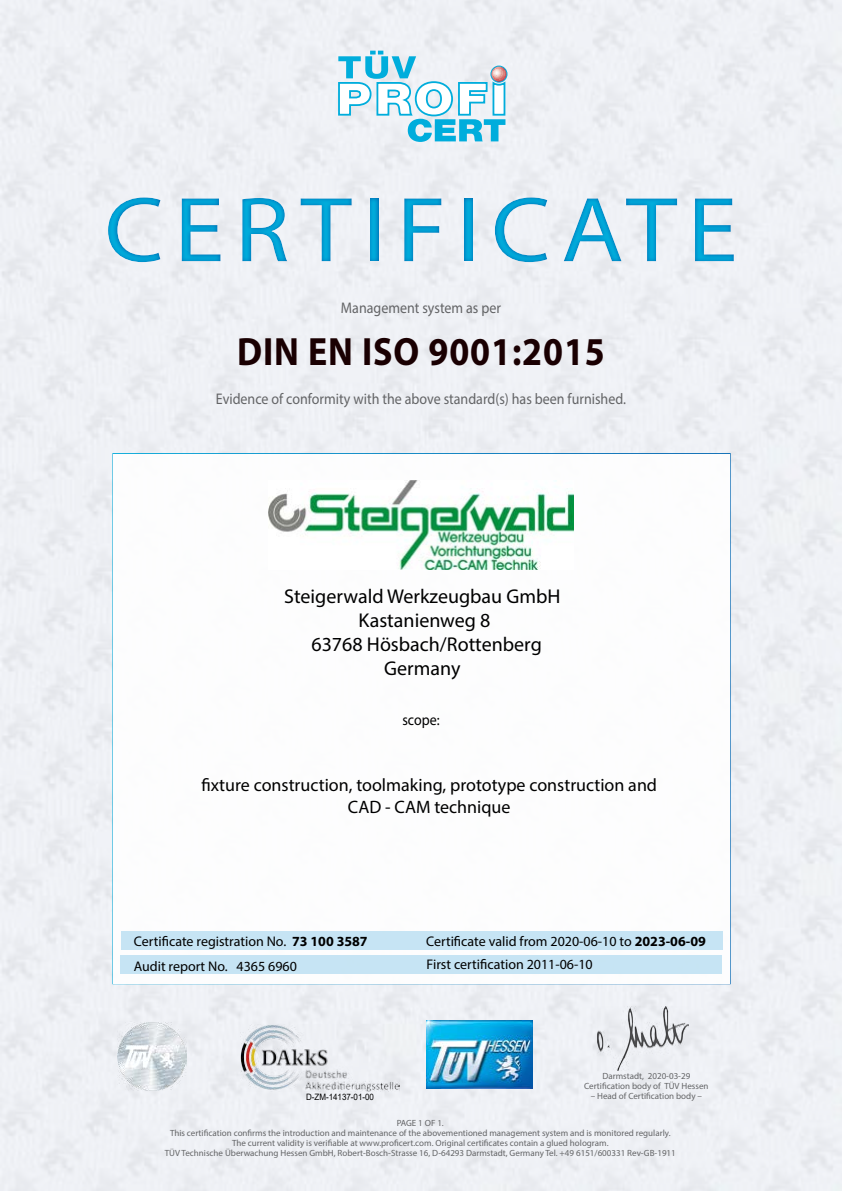
<style>
.page{position:relative;width:842px;height:1191px;background:#eff1f5}
.page>*{position:absolute;margin:0;border:0;box-sizing:border-box;transform-origin:0 0}
.t1{font:93px "Myriad Pro";letter-spacing:.1em;color:#00addc;scale:1.1 1}
.t2{font:700 39.6px "Myriad Pro";letter-spacing:.025em;color:#1a0002;scale:.91 1}
.t3{font:20px/24px "Myriad Pro";color:#000;text-align:center}
.t4{font:18px/21.6px "Myriad Pro";color:#000;text-align:center}
.t5{font:15.4px "Myriad Pro";color:#636466;scale:.91 1}
.t6{font:15.4px "Myriad Pro";color:#000;scale:.91 1}
.t7{font:14px/24.6px "Myriad Pro";color:#000}
.t8{font:9px/10px "Myriad Pro";color:#636466;text-align:center}
.t9{font:8.8px "Arial";color:#000;scale:.91 1}
.s1{font-weight:700}
</style>
<div class="page">
<div style="left:734px;top:566px;width:108px;height:47px;background:#eff1f5"></div>
<svg style="left:338px;top:51px;width:169px;height:91px"></svg>
<img style="left:241px;top:1024px;width:158px;height:67px">
<img style="left:427px;top:1020px;width:106px;height:69px">
<div style="left:112px;top:453px;width:619px;height:531px;background:#fff;border:2px solid #fff"></div>
<div style="left:120px;top:955px;width:602px;height:19px;background:#c0e2f3"></div>
<div style="left:121px;top:931px;width:601px;height:19px;background:#c0e2f3"></div>
<div style="left:731px;top:455px;width:111px;height:40px;background:#eff1f5"></div>
<div style="left:731px;top:793px;width:81px;height:72px;background:#eff1f5"></div>
<div style="left:732px;top:670px;width:104px;height:47px;background:#eff1f4"></div>
<img style="left:597px;top:1006px;width:92px;height:64px">
<div style="left:0;top:172px;width:842px;height:114px;background:#006bb6;opacity:.75"></div>
<img style="left:117px;top:1021px;width:70px;height:69px">
<img style="left:269px;top:480px;width:304px;height:89px">
<h1 class="t1" style="left:104px;top:173px;width:577px">CERTIFICATE</h1>
<h3 class="t5" style="left:341px;top:298px;width:177px">Management system as per</h3>
<h2 class="t2" style="left:237px;top:326px;width:406px">DIN EN ISO 9001:2015</h2>
<h3 class="t5" style="left:216px;top:389px;width:452px">Evidence of conformity with the above standard(s) has been furnished.</h3>
<h3 class="t3" style="left:284px;top:584px;width:278px">Steigerwald Werkzeugbau GmbH<br>Kastanienweg 8<br>63768 Hösbach/Rottenberg<br>Germany</h3>
<h3 class="t6" style="left:402px;top:710px;width:42px">scope:</h3>
<h3 class="t4" style="left:201px;top:774px;width:457px">fixture construction, toolmaking, prototype construction and<br>CAD - CAM technique</h3>
<h3 class="t7" style="left:134px;top:929px;width:236px">Certificate registration No. <span class="s1">73 100 3587<br></span>Audit report No. 4365 6960</h3>
<h3 class="t7" style="left:426px;top:929px;width:281px">Certificate valid from 2020-06-10 to <span class="s1">2023-06-09</span></h3>
<h3 class="t7" style="left:427px;top:952px;width:168px">First certification 2011-06-10</h3>
<p class="t8" style="left:584px;top:1071px;width:126px">Darmstadt, 2020-03-29<br>Certification body of TÜV Hessen</p>
<p class="t9" style="left:306px;top:1090px;width:76px">D-ZM-14137-01-00</p>
<p class="t8" style="left:591px;top:1091px;width:113px">– Head of Certification body –</p>
<p class="t8" style="left:165px;top:1118px;width:513px">PAGE 1 OF 1.<br>This certification confirms the introduction and maintenance of the abovementioned management system and is monitored regularly.<br>The current validity is verifiable at www.proficert.com. Original certificates contain a glued hologram.<br>TÜV Technische Überwachung Hessen GmbH, Robert-Bosch-Strasse 16, D-64293 Darmstadt, Germany Tel. +49 6151/600331 Rev-GB-1911</p>
</div>
